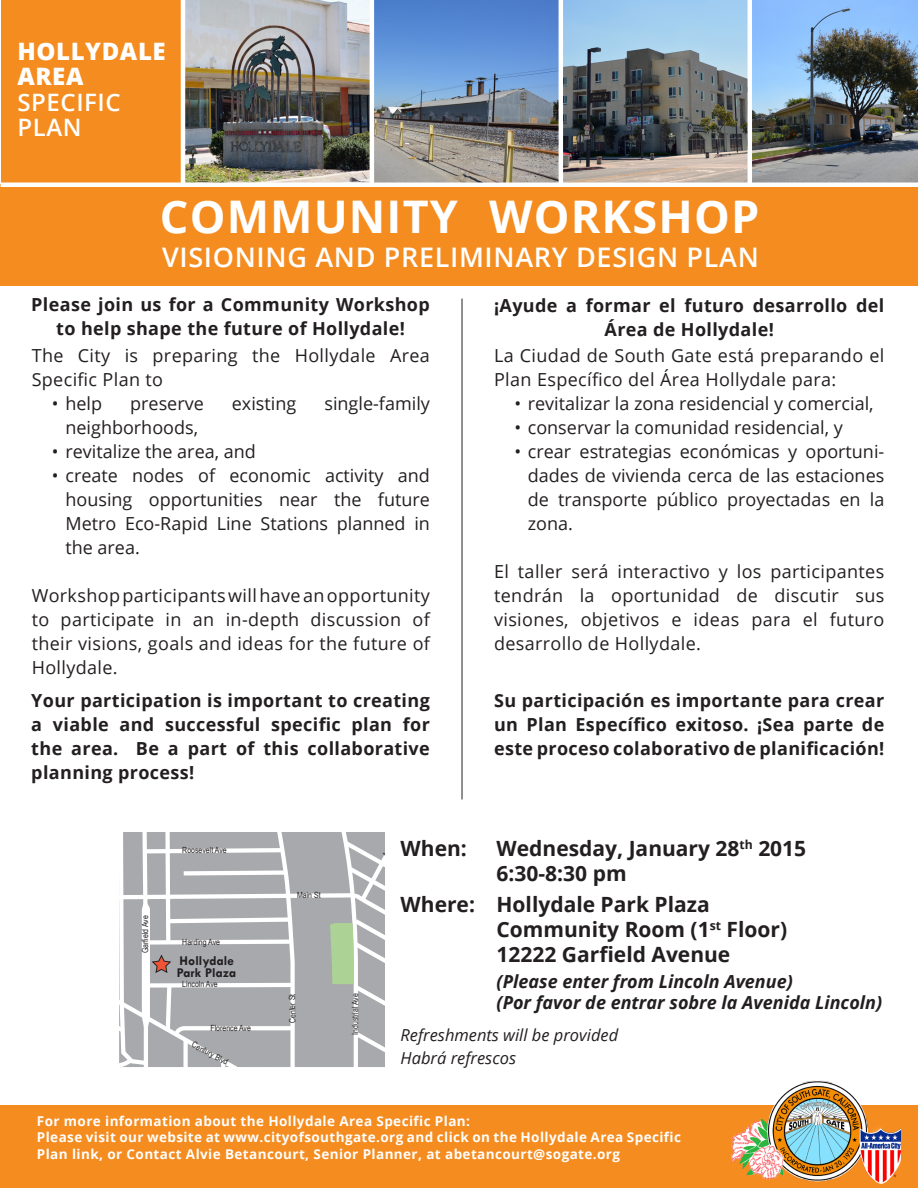
<style>
.page{position:relative;width:918px;height:1188px;background:#fff}
.page>*{position:absolute;margin:0;border:0;box-sizing:border-box;transform-origin:0 0}
.t1{font:700 45px "Open Sans";letter-spacing:.025em;color:#fff}
.t2{font:600 27px "Open Sans";letter-spacing:.025em;color:#fff}
.t3{font:800 24px "Open Sans";letter-spacing:.025em;color:#fff}
.t4{font:600 24px "Open Sans";letter-spacing:.025em;color:#fff}
.t5{font:700 21px "Open Sans";color:#231f20}
.Indent{font:18px/24px "Open Sans";color:#231f20;text-align:justify}
.t6{font:700 18px/24px "Open Sans";letter-spacing:.02em;color:#231f20;text-align:justify}
.Indent-2{font:18px/24px "Open Sans";letter-spacing:.02em;color:#231f20}
.t7{font:italic 700 18px "Open Sans";color:#231f20}
.t8{font:italic 16.5px "Open Sans";color:#231f20}
.t9{font:700 13.5px/16.2px "Open Sans";letter-spacing:.03em;color:#fff}
.t10{font:700 13.5px/12px "Tw Cen";color:#231f20}
.t11{font:8.55px "Arial Narrow";color:#231f20}
</style>
<div class="page">
<div style="left:0;top:1106px;width:918px;height:82px;background:#f58c1f"></div>
<div style="left:0;top:184px;width:918px;height:102px;background:#f58c1f"></div>
<div style="left:1px;top:0;width:183px;height:185px;background:#f58c1f"></div>
<img style="left:185px;top:0;width:733px;height:183px">
<hr style="left:370px;top:0;width:4px;height:185px;background:#fff">
<hr style="left:559px;top:0;width:4px;height:185px;background:#fff">
<hr style="left:748px;top:0;width:4px;height:185px;background:#fff">
<img style="left:731px;top:1080px;width:170px;height:103px">
<svg style="left:119px;top:832px;width:266px;height:235px"></svg>
<hr style="left:181px;top:0;width:4px;height:185px;background:#fff">
<hr style="left:1px;top:183px;width:917px;height:4px;background:#fff">
<hr style="left:462px;top:299px;width:1px;height:500px;background:#231f20">
<p class="t3" style="left:17px;top:33px;width:150px">HOLLYDALE</p>
<p class="t3" style="left:17px;top:58px;width:68px">AREA</p>
<p class="t4" style="left:17px;top:85px;width:105px">SPECIFIC</p>
<p class="t4" style="left:17px;top:111px;width:66px">PLAN</p>
<p class="t1" style="left:160px;top:185px;width:601px">COMMUNITY WORKSHOP</p>
<p class="t2" style="left:162px;top:239px;width:598px">VISIONING AND PRELIMINARY DESIGN PLAN</p>
<p class="t6" style="left:31px;top:292px;width:400px;text-align:center">Please join us for a Community Workshop to help shape the future of Hollydale!</p>
<p class="t6" style="left:494px;top:293px;width:392px;text-align:center">¡Ayude a formar el futuro desarrollo del<br>Área de Hollydale!</p>
<p class="Indent-2" style="left:32px;top:343px;width:400px">The City is preparing the Hollydale Area<br>Specific Plan to</p>
<p class="Indent" style="left:52px;top:391px;width:52px">• help</p>
<p class="Indent" style="left:130px;top:391px;width:75px">preserve</p>
<p class="Indent" style="left:232px;top:391px;width:66px">existing</p>
<p class="Indent" style="left:324px;top:391px;width:107px">single-family</p>
<p class="Indent" style="left:65px;top:415px;width:134px">neighborhoods,</p>
<p class="Indent" style="left:52px;top:439px;width:206px">• revitalize the area, and</p>
<p class="Indent" style="left:65px;top:463px;width:366px;text-indent:-14px">• create nodes of economic activity and housing opportunities near the future Metro Eco-Rapid Line Stations planned in the area.</p>
<p class="Indent" style="left:32px;top:583px;width:400px">Workshop participants will have an opportunity to participate in an in-depth discussion of their visions, goals and ideas for the future of Hollydale.</p>
<p class="t6" style="left:31px;top:688px;width:400px">Your participation is important to creating a viable and successful specific plan for the area. Be a part of this collaborative planning process!</p>
<p class="Indent-2" style="left:494px;top:343px;width:392px">La Ciudad de South Gate está preparando el<br>Plan Específico del Área Hollydale para:</p>
<p class="Indent" style="left:514px;top:391px;width:361px">• revitalizar la zona residencial y comercial,</p>
<p class="Indent" style="left:514px;top:415px;width:330px">• conservar la comunidad residencial, y</p>
<p class="Indent" style="left:528px;top:439px;width:358px;text-indent:-14px">• crear estrategias económicas y oportuni&shy;dades de vivienda cerca de las estaciones de transporte público proyectadas en la zona.</p>
<p class="Indent" style="left:494px;top:559px;width:392px">El taller será interactivo y los participantes tendrán la oportunidad de discutir sus visiones, objetivos e ideas para el futuro desarrollo de Hollydale.</p>
<p class="t6" style="left:494px;top:688px;width:392px">Su participación es importante para crear un Plan Específico exitoso. ¡Sea parte de este proceso colaborativo de planificación!</p>
<p class="t11" style="left:182px;top:844px;width:46px">Roosevelt Ave</p>
<p class="t11" style="left:423px;top:835px;width:36px;rotate:29deg">Wilson Ave</p>
<p class="t5" style="left:401px;top:833px;width:68px">When:</p>
<p class="t5" style="left:497px;top:833px;width:311px">Wednesday, January 28<sup>th</sup> 2015</p>
<p class="t5" style="left:497px;top:858px;width:132px">6:30-8:30 pm</p>
<p class="t11" style="left:139px;top:953px;width:39px;rotate:-90deg">Garfield Ave</p>
<p class="t11" style="left:297px;top:889px;width:25px;rotate:-1deg">Main St</p>
<p class="t5" style="left:401px;top:889px;width:76px">Where:</p>
<p class="t5" style="left:497px;top:889px;width:215px">Hollydale Park Plaza</p>
<p class="t5" style="left:497px;top:914px;width:292px">Community Room (1<sup>st</sup> Floor)</p>
<p class="t5" style="left:497px;top:940px;width:235px">12222 Garfield Avenue</p>
<p class="t11" style="left:182px;top:936px;width:39px">Harding Ave</p>
<p class="t11" style="left:182px;top:978px;width:37px">Lincoln Ave</p>
<p class="t11" style="left:210px;top:1021px;width:42px">Florence Ave</p>
<p class="t10" style="left:177px;top:954px;width:61px">Hollydale<br>Park Plaza</p>
<p class="t7" style="left:497px;top:968px;width:298px">(Please enter from Lincoln Avenue)</p>
<p class="t7" style="left:497px;top:990px;width:387px">(Por favor de entrar sobre la Avenida Lincoln)</p>
<p class="t11" style="left:286px;top:1023px;width:31px;rotate:-91deg">Center St</p>
<p class="t11" style="left:349px;top:1035px;width:43px;rotate:-90deg">Industrial Ave</p>
<p class="t8" style="left:401px;top:1024px;width:219px">Refreshments will be provided</p>
<p class="t11" style="left:196px;top:1038px;width:41px;rotate:28deg">Century Blvd</p>
<p class="t11" style="left:449px;top:1032px;width:37px;rotate:29deg">Lincoln Ave</p>
<p class="t8" style="left:401px;top:1046px;width:117px">Habrá refrescos</p>
<p class="t9" style="left:37px;top:1113px;width:435px">For more information about the Hollydale Area Specific Plan:</p>
<p class="t9" style="left:37px;top:1129px;width:646px">Please visit our website at www.cityofsouthgate.org and click on the Hollydale Area Specific<br>Plan link, or Contact Alvie Betancourt, Senior Planner, at abetancourt@sogate.org</p>
</div>
